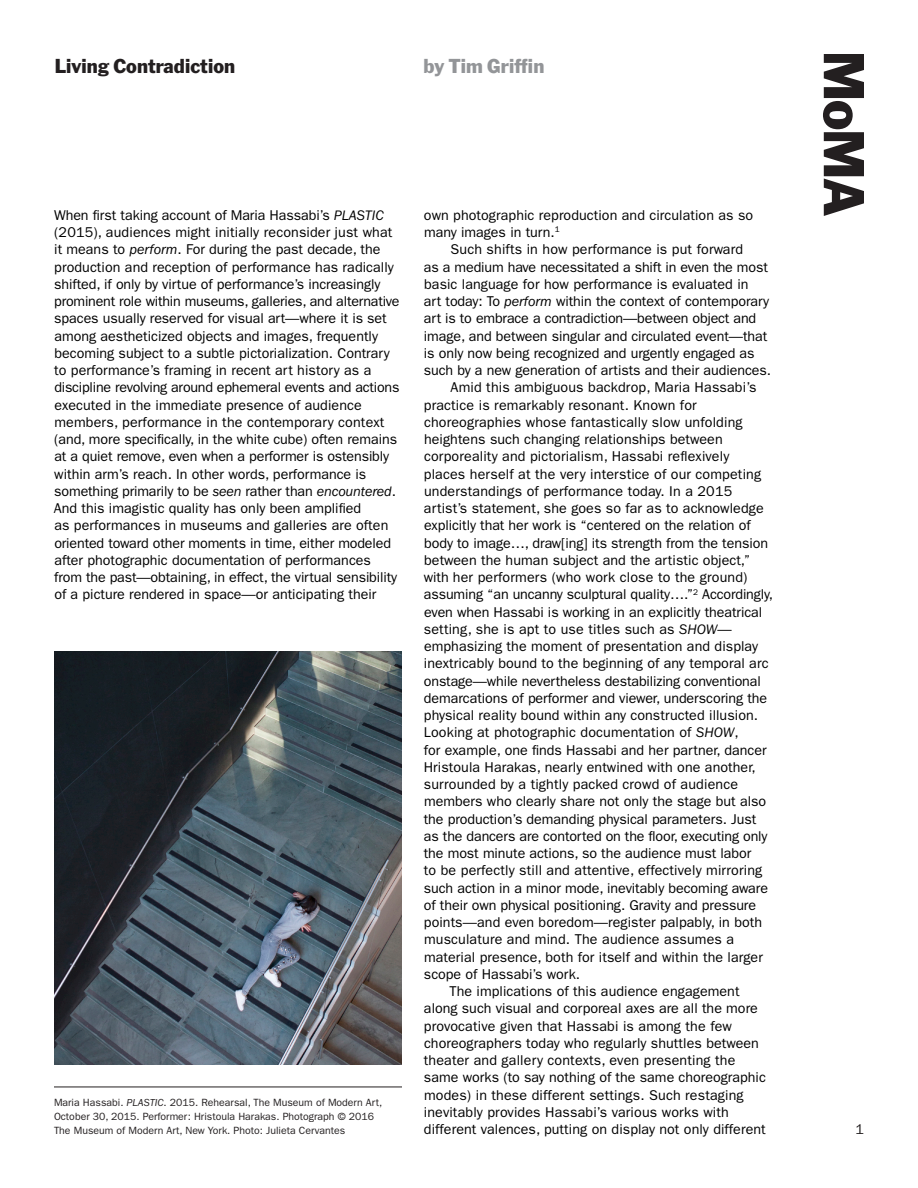
<style>
.page{position:relative;width:918px;height:1188px;background:#fff}
.page>*{position:absolute;margin:0;border:0;box-sizing:border-box;transform-origin:0 0}
.t1{font:18px "Mo MA Gothic Display";letter-spacing:.005em;color:#231f20}
.t2{font:18px "Mo MA Gothic Display";letter-spacing:.01em;color:#939598}
.Body{font:14.25px/17.2px "ITC Franklin Gothic Std";color:#000}
.PARAGRAPH{font:14.25px "ITC Franklin Gothic Std";color:#231f20}
.t3{font:10.5px/14.2px "ITC Franklin Gothic Std";color:#231f20}
.s1{font-style:italic}
</style>
<div class="page">
<svg style="left:823px;top:54px;width:41px;height:162px"></svg>
<img style="left:54px;top:651px;width:348px;height:414px">
<hr style="left:54px;top:1087px;width:348px;height:1px;background:#231f20">
<p class="t1" style="left:55px;top:51px;width:182px">Living Contradiction</p>
<p class="t2" style="left:424px;top:51px;width:122px">by Tim Griffin</p>
<p class="Body" style="left:54px;top:206px;width:347px">When first taking account of Maria Hassabi’s <span class="s1">PLASTIC </span>(2015), audiences might initially reconsider just what it means to <span class="s1">perform</span>. For during the past decade, the production and reception of performance has radically shifted, if only by virtue of performance’s increasingly prominent role within museums, galleries, and alternative spaces usually reserved for visual art—where it is set among aestheticized objects and images, frequently becoming subject to a subtle pictorialization. Contrary to performance’s framing in recent art history as a discipline revolving around ephemeral events and actions executed in the immediate presence of audience members, performance in the contemporary context (and, more specifically, in the white cube) often remains at a quiet remove, even when a performer is ostensibly within arm’s reach. In other words, performance is something primarily to be <span class="s1">seen</span> rather than <span class="s1">encountered</span>.<br>And this imagistic quality has only been amplified<br>as performances in museums and galleries are often oriented toward other moments in time, either modeled after photographic documentation of performances from the past—obtaining, in effect, the virtual sensibility of a picture rendered in space—or anticipating their</p>
<p class="Body" style="left:424px;top:206px;width:331px">own photographic reproduction and circulation as so many images in turn.<sup>1</sup></p>
<p class="Body" style="left:424px;top:241px;width:349px;text-indent:27px">Such shifts in how performance is put forward<br>as a medium have necessitated a shift in even the most basic language for how performance is evaluated in<br>art today: To <span class="s1">perform</span> within the context of contemporary art is to embrace a contradiction—between object and image, and between singular and circulated event—that is only now being recognized and urgently engaged as such by a new generation of artists and their audiences.</p>
<p class="Body" style="left:424px;top:379px;width:351px;text-indent:27px">Amid this ambiguous backdrop, Maria Hassabi’s practice is remarkably resonant. Known for choreographies whose fantastically slow unfolding heightens such changing relationships between corporeality and pictorialism, Hassabi reflexively places herself at the very interstice of our competing understandings of performance today. In a 2015 artist’s statement, she goes so far as to acknowledge explicitly that her work is “centered on the relation of body to image…, draw[ing] its strength from the tension between the human subject and the artistic object,” with her performers (who work close to the ground) assuming “an uncanny sculptural quality….”<sup>2</sup> Accordingly, even when Hassabi is working in an explicitly theatrical setting, she is apt to use titles such as <span class="s1">SHOW</span>— emphasizing the moment of presentation and display inextricably bound to the beginning of any temporal arc onstage—while nevertheless destabilizing conventional demarcations of performer and viewer, underscoring the physical reality bound within any constructed illusion.<br>Looking at photographic documentation of <span class="s1">SHOW</span>,<br>for example, one finds Hassabi and her partner, dancer Hristoula Harakas, nearly entwined with one another, surrounded by a tightly packed crowd of audience members who clearly share not only the stage but also the production’s demanding physical parameters. Just as the dancers are contorted on the floor, executing only the most minute actions, so the audience must labor<br>to be perfectly still and attentive, effectively mirroring such action in a minor mode, inevitably becoming aware of their own physical positioning. Gravity and pressure points—and even boredom—register palpably, in both musculature and mind. The audience assumes a material presence, both for itself and within the larger scope of Hassabi’s work.</p>
<p class="Body" style="left:424px;top:983px;width:344px;text-indent:26px">The implications of this audience engagement along such visual and corporeal axes are all the more provocative given that Hassabi is among the few choreographers today who regularly shuttles between theater and gallery contexts, even presenting the same works (to say nothing of the same choreographic modes) in these different settings. Such restaging inevitably provides Hassabi’s various works with different valences, putting on display not only different</p>
<p class="t3" style="left:54px;top:1095px;width:330px">Maria Hassabi. <span class="s1">PLASTIC</span>. 2015. Rehearsal, The Museum of Modern Art,<br>October 30, 2015. Performer: Hristoula Harakas. Photograph © 2016<br>The Museum of Modern Art, New York. Photo: Julieta Cervantes</p>
<p class="PARAGRAPH" style="left:855px;top:1121px;width:10px">1</p>
</div>
